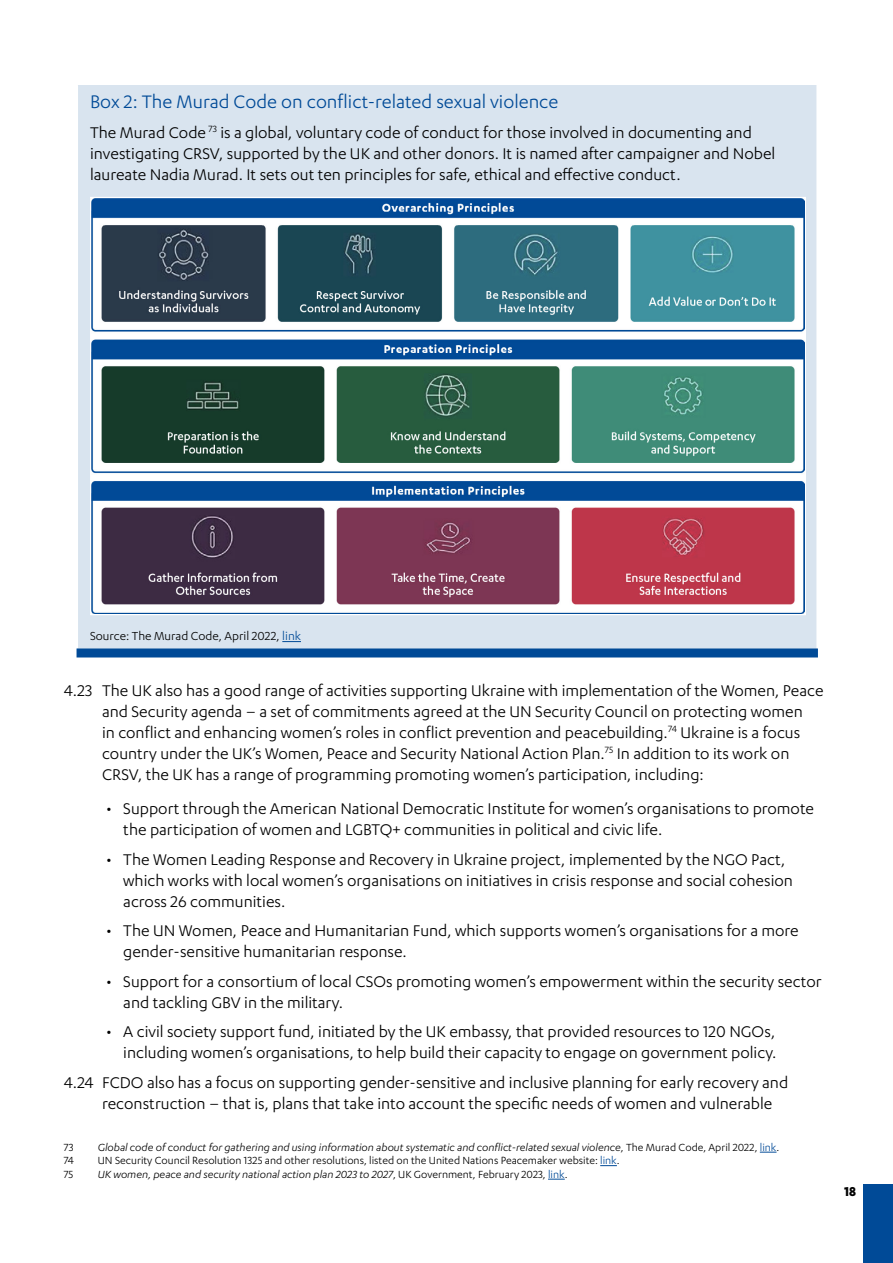
<style>
.page{position:relative;width:893px;height:1263px;background:#fff}
.page>*{position:absolute;margin:0;border:0;box-sizing:border-box;transform-origin:0 0}
.t1{font:21px "Karbon";color:#004a97}
.t2{font:18px/21px "Karbon";color:#000}
.t3{font:700 15px "Karbon";color:#000}
.t4{font:13.5px "Karbon";color:#000}
.t5{font:italic 12px "Karbon";color:#000}
.t6{font:12px "Karbon";color:#000}
.s1{color:#004a97}
.s2{font-style:normal}
.s3{font-style:normal;color:#004a97}
</style>
<div class="page">
<div style="left:863px;top:1184px;width:30px;height:79px;background:#004a97"></div>
<div style="left:77px;top:85px;width:740px;height:568px;background:#d9e4ef"></div>
<hr style="left:77px;top:85px;width:1px;height:563px;background:#fff">
<hr style="left:816px;top:85px;width:2px;height:563px;background:#fff">
<div style="left:77px;top:648px;width:741px;height:9px;background:#004a97"></div>
<svg style="left:282px;top:641px;width:19px;height:1px"></svg>
<hr style="left:90px;top:197px;width:716px;height:1px;background:#fff">
<hr style="left:90px;top:198px;width:2px;height:416px;background:#fff">
<hr style="left:804px;top:198px;width:2px;height:416px;background:#fff">
<hr style="left:90px;top:614px;width:716px;height:1px;background:#fff">
<img style="left:92px;top:198px;width:712px;height:416px">
<svg style="left:760px;top:1152px;width:16px;height:1px"></svg>
<svg style="left:600px;top:1165px;width:17px;height:1px"></svg>
<svg style="left:548px;top:1179px;width:17px;height:1px"></svg>
<p class="t1" style="left:90px;top:90px;width:470px">Box 2: The Murad Code on conflict-related sexual violence</p>
<p class="t2" style="left:90px;top:121px;width:687px">The Murad Code <sup>73</sup> is a global, voluntary code of conduct for those involved in documenting and investigating CRSV, supported by the UK and other donors. It is named after campaigner and Nobel laureate Nadia Murad. It sets out ten principles for safe, ethical and effective conduct.</p>
<p class="t4" style="left:90px;top:629px;width:212px">Source: The Murad Code, April 2022, <span class="s1">link</span></p>
<p class="t2" style="left:102px;top:679px;width:723px;text-indent:-38px">4.23 The UK also has a good range of activities supporting Ukraine with implementation of the Women, Peace and Security agenda – a set of commitments agreed at the UN Security Council on protecting women<br>in conflict and enhancing women’s roles in conflict prevention and peacebuilding.<sup>74</sup> Ukraine is a focus country under the UK’s Women, Peace and Security National Action Plan.<sup>75</sup> In addition to its work on CRSV, the UK has a range of programming promoting women’s participation, including:</p>
<p class="t2" style="left:123px;top:798px;width:692px;text-indent:-17px">• Support through the American National Democratic Institute for women’s organisations to promote the participation of women and LGBTQ+ communities in political and civic life.</p>
<p class="t2" style="left:123px;top:848px;width:671px;text-indent:-17px">• The Women Leading Response and Recovery in Ukraine project, implemented by the NGO Pact, which works with local women’s organisations on initiatives in crisis response and social cohesion across 26 communities.</p>
<p class="t2" style="left:123px;top:920px;width:677px;text-indent:-17px">• The UN Women, Peace and Humanitarian Fund, which supports women’s organisations for a more gender-sensitive humanitarian response.</p>
<p class="t2" style="left:123px;top:970px;width:700px;text-indent:-17px">• Support for a consortium of local CSOs promoting women’s empowerment within the security sector and tackling GBV in the military.</p>
<p class="t2" style="left:106px;top:1021px;width:672px;text-align:right">• A civil society support fund, initiated by the UK embassy, that provided resources to 120 NGOs, including women’s organisations, to help build their capacity to engage on government policy.</p>
<p class="t2" style="left:102px;top:1072px;width:688px;text-indent:-38px">4.24 FCDO also has a focus on supporting gender-sensitive and inclusive planning for early recovery and reconstruction – that is, plans that take into account the specific needs of women and vulnerable</p>
<p class="t6" style="left:64px;top:1141px;width:11px">73</p>
<p class="t5" style="left:98px;top:1141px;width:683px">Global code of conduct for gathering and using information about systematic and conflict-related sexual violence<span class="s2">, The Murad Code, April 2022,</span> <span class="s3">link</span><span class="s2">.</span></p>
<p class="t6" style="left:64px;top:1154px;width:12px">74</p>
<p class="t6" style="left:98px;top:1154px;width:523px">UN Security Council Resolution 1325 and other resolutions, listed on the United Nations Peacemaker website: <span class="s1">link</span>.</p>
<p class="t6" style="left:64px;top:1168px;width:11px">75</p>
<p class="t5" style="left:98px;top:1168px;width:471px">UK women, peace and security national action plan 2023 to 2027<span class="s2">, UK Government, February 2023,</span> <span class="s3">link</span><span class="s2">.</span></p>
<p class="t3" style="left:844px;top:1183px;width:13px">18</p>
</div>
